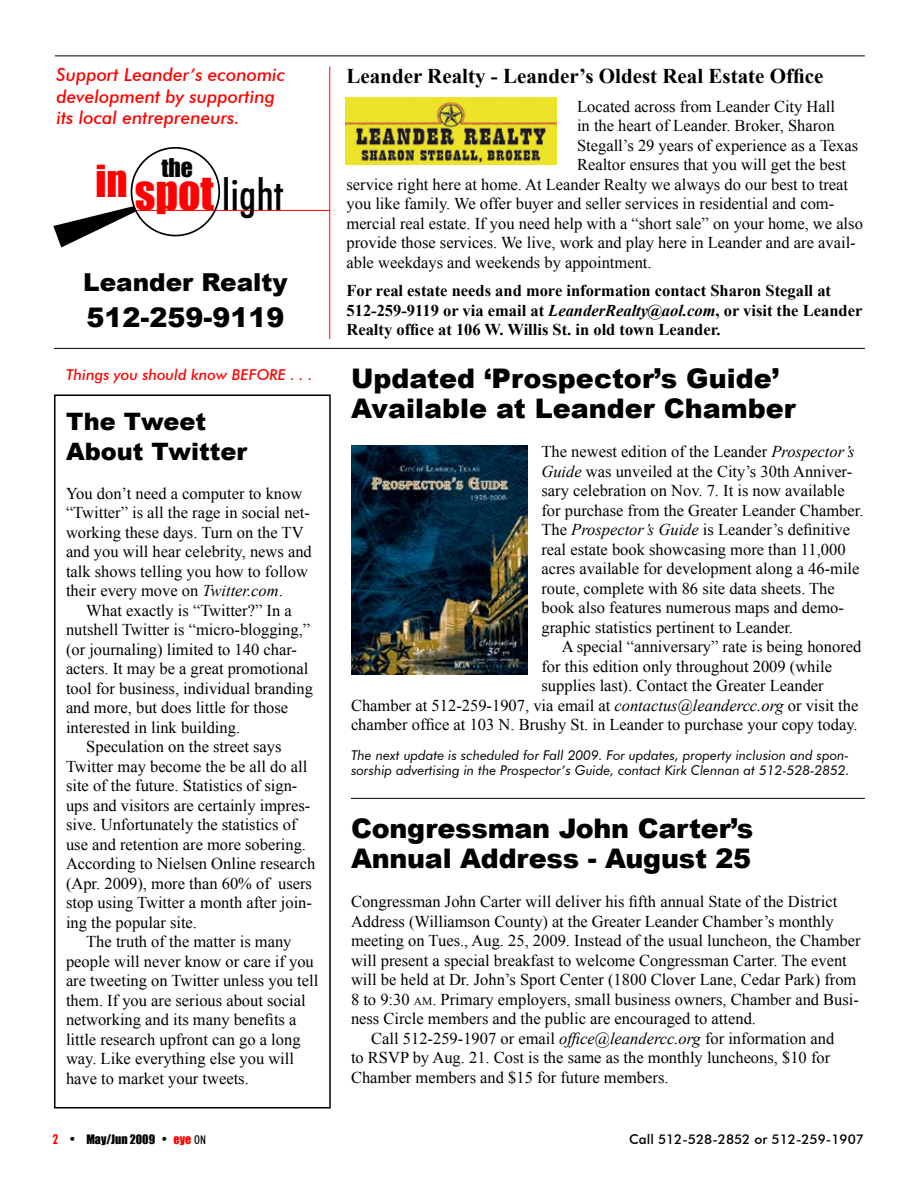
<style>
.page{position:relative;width:918px;height:1188px;background:#fff}
.page>*{position:absolute;margin:0;border:0;box-sizing:border-box;transform-origin:0 0}
.t1{font:500 condensed 43.8px "Futura BT";color:#000}
.t2{font:900 27px/30px "Arial";color:#000}
.t3{font:900 24.75px "Arial";color:#000}
.t4{font:900 24px/30px "Arial";color:#000}
.t5{font:23.55px "Impact";color:#000}
.t6{font:700 21px "Times New Roman";color:#000}
.t7{font:italic 500 18px/21.6px "Futura BT";color:#f00}
.t8{font:16.5px/19.5px "Times New Roman";color:#000}
.t9{font:700 16.5px/19.5px "Times New Roman";color:#000}
.t10{font:italic 500 15px "Futura BT";color:#f00}
.t11{font:italic 13.5px/15px "Futura BT";color:#000}
.t12{font:500 13.5px "Futura BT";color:#000}
.t13{font:12px "Impact";color:#000}
.s1{font-family:"Impact";font-weight:400;font-stretch:normal;color:#f00}
.s2{font-style:italic}
.s3{font-size:11.55px}
.s4{font-family:"Futura BT";font-weight:700;font-stretch:condensed;font-size:13.5px;color:#f00}
.s5{font-family:"Futura BT";font-weight:700;font-stretch:condensed;font-size:13.5px}
.s6{font-family:"Futura BT";font-weight:300;font-stretch:condensed;font-size:13.5px}
.s7{color:#f00}
.s8{font-family:"Futura BT";font-weight:500;font-stretch:condensed}
</style>
<div class="page">
<div style="left:54px;top:394px;width:277px;height:714px;border:2px solid #000"></div>
<hr style="left:55px;top:56px;width:810px;height:1px;background:#000">
<hr style="left:54px;top:348px;width:811px;height:1px;background:#000">
<hr style="left:329px;top:66px;width:1px;height:273px;background:#f00">
<svg style="left:53px;top:184px;width:128px;height:63px"></svg>
<div style="left:131px;top:148px;width:88px;height:88px;background:#fff;border-radius:50%"></div>
<hr style="left:136px;top:210px;width:194px;height:1px;background:#f00">
<div style="left:131px;top:147px;width:89px;height:89px;border:2px solid #000;border-radius:50%"></div>
<hr style="left:351px;top:798px;width:514px;height:1px;background:#000">
<img style="left:351px;top:446px;width:177px;height:228px">
<img style="left:345px;top:98px;width:212px;height:66px">
<p class="t7" style="left:56px;top:64px;width:230px">Support Leander’s economic development by supporting its local entrepreneurs.</p>
<h3 class="t5" style="left:161px;top:150px;width:33px">the</h3>
<h1 class="t1" style="left:95px;top:168px;width:190px"><sup>in</sup> <span class="s1">spot</span> light</h1>
<h3 class="t3" style="left:83px;top:264px;width:206px">Leander Realty</h3>
<h2 class="t2" style="left:86px;top:301px;width:200px">512-259-9119</h2>
<p class="t10" style="left:66px;top:366px;width:248px">Things you should know BEFORE . . .</p>
<h3 class="t4" style="left:66px;top:406px;width:183px">The Tweet<br>About Twitter</h3>
<p class="t8" style="left:66px;top:483px;width:247px">You don’t need a computer to know “Twitter” is all the rage in social net&shy;working these days. Turn on the TV and you will hear celebrity, news and talk shows telling you how to follow their every move on <span class="s2">Twitter.com</span>.</p>
<p class="t8" style="left:86px;top:600px;width:207px">What exactly is “Twitter?” In a</p>
<p class="t8" style="left:66px;top:620px;width:246px">nutshell Twitter is “micro-blogging,”</p>
<p class="t8" style="left:66px;top:639px;width:233px">(or journaling) limited to 140 char-</p>
<p class="t8" style="left:66px;top:659px;width:244px">acters. It may be a great promotional</p>
<p class="t8" style="left:66px;top:678px;width:249px">tool for business, individual branding</p>
<p class="t8" style="left:66px;top:698px;width:224px">and more, but does little for those</p>
<p class="t8" style="left:66px;top:717px;width:176px">interested in link building.</p>
<p class="t8" style="left:86px;top:737px;width:197px">Speculation on the street says</p>
<p class="t8" style="left:66px;top:756px;width:243px">Twitter may become the be all do all</p>
<p class="t8" style="left:66px;top:776px;width:233px">site of the future. Statistics of sign-</p>
<p class="t8" style="left:66px;top:795px;width:246px">ups and visitors are certainly impres-</p>
<p class="t8" style="left:66px;top:815px;width:232px">sive. Unfortunately the statistics of</p>
<p class="t8" style="left:66px;top:834px;width:242px">use and retention are more sobering.</p>
<p class="t8" style="left:66px;top:854px;width:251px">According to Nielsen Online research</p>
<p class="t8" style="left:66px;top:873px;width:248px">(Apr. 2009), more than 60% of users</p>
<p class="t8" style="left:66px;top:893px;width:248px">stop using Twitter a month after join-</p>
<p class="t8" style="left:66px;top:912px;width:133px">ing the popular site.</p>
<p class="t8" style="left:86px;top:932px;width:207px">The truth of the matter is many</p>
<p class="t8" style="left:66px;top:951px;width:249px">people will never know or care if you</p>
<p class="t8" style="left:66px;top:971px;width:254px">are tweeting on Twitter unless you tell</p>
<p class="t8" style="left:66px;top:990px;width:241px">them. If you are serious about social</p>
<p class="t8" style="left:66px;top:1010px;width:232px">networking and its many benefits a</p>
<p class="t8" style="left:66px;top:1029px;width:236px">little research upfront can go a long</p>
<p class="t8" style="left:66px;top:1049px;width:230px">way. Like everything else you will</p>
<p class="t8" style="left:66px;top:1068px;width:184px">have to market your tweets.</p>
<p class="t6" style="left:346px;top:62px;width:478px">Leander Realty - Leander’s Oldest Real Estate Office</p>
<p class="t8" style="left:577px;top:96px;width:259px">Located across from Leander City Hall</p>
<p class="t8" style="left:577px;top:116px;width:259px">in the heart of Leander. Broker, Sharon</p>
<p class="t8" style="left:577px;top:135px;width:283px">Stegall’s 29 years of experience as a Texas</p>
<p class="t8" style="left:577px;top:155px;width:271px">Realtor ensures that you will get the best</p>
<p class="t8" style="left:346px;top:174px;width:503px">service right here at home. At Leander Realty we always do our best to treat</p>
<p class="t8" style="left:346px;top:194px;width:489px">you like family. We offer buyer and seller services in residential and com-</p>
<p class="t8" style="left:346px;top:213px;width:518px">mercial real estate. If you need help with a “short sale” on your home, we also</p>
<p class="t8" style="left:346px;top:233px;width:511px">provide those services. We live, work and play here in Leander and are avail-</p>
<p class="t8" style="left:346px;top:252px;width:307px">able weekdays and weekends by appointment.</p>
<p class="t9" style="left:346px;top:281px;width:517px">For real estate needs and more information contact Sharon Stegall at<br>512-259-9119 or via email at <span class="s2">LeanderRealty@aol.com</span>, or visit the Leander<br>Realty office at 106 W. Willis St. in old town Leander.</p>
<h2 class="t2" style="left:351px;top:363px;width:446px">Updated ‘Prospector’s Guide’<br>Available at Leander Chamber</h2>
<p class="t8" style="left:542px;top:442px;width:324px">The newest edition of the Leander <span class="s2">Prospector’s Guide</span> was unveiled at the City’s 30th Anniver&shy;sary celebration on Nov. 7. It is now available for purchase from the Greater Leander Chamber.<br>The <span class="s2">Prospector’s Guide</span> is Leander’s definitive real estate book showcasing more than 11,000 acres available for development along a 46-mile route, complete with 86 site data sheets. The book also features numerous maps and demo&shy;graphic statistics pertinent to Leander.</p>
<p class="t8" style="left:562px;top:637px;width:301px">A special “anniversary” rate is being honored</p>
<p class="t8" style="left:542px;top:656px;width:292px">for this edition only throughout 2009 (while</p>
<p class="t8" style="left:542px;top:676px;width:284px">supplies last). Contact the Greater Leander</p>
<p class="t8" style="left:351px;top:695px;width:509px">Chamber at 512-259-1907, via email at <span class="s2">contactus@leandercc.org</span> or visit the</p>
<p class="t8" style="left:351px;top:715px;width:508px">chamber office at 103 N. Brushy St. in Leander to purchase your copy today.</p>
<p class="t11" style="left:351px;top:748px;width:500px">The next update is scheduled for Fall 2009. For updates, property inclusion and spon&shy;sorship advertising in the Prospector’s Guide, contact Kirk Clennan at 512-528-2852.</p>
<h2 class="t2" style="left:351px;top:813px;width:404px">Congressman John Carter’s<br>Annual Address - August 25</h2>
<p class="t8" style="left:351px;top:892px;width:488px">Congressman John Carter will deliver his fifth annual State of the District</p>
<p class="t8" style="left:351px;top:911px;width:484px">Address (Williamson County) at the Greater Leander Chamber’s monthly</p>
<p class="t8" style="left:351px;top:931px;width:511px">meeting on Tues., Aug. 25, 2009. Instead of the usual luncheon, the Chamber</p>
<p class="t8" style="left:351px;top:950px;width:497px">will present a special breakfast to welcome Congressman Carter. The event</p>
<p class="t8" style="left:351px;top:970px;width:507px">will be held at Dr. John’s Sport Center (1800 Clover Lane, Cedar Park) from</p>
<p class="t8" style="left:351px;top:989px;width:510px">8 to 9:30 <span class="s3">am</span>. Primary employers, small business owners, Chamber and Busi-</p>
<p class="t8" style="left:351px;top:1009px;width:407px">ness Circle members and the public are encouraged to attend.</p>
<p class="t8" style="left:371px;top:1028px;width:465px">Call 512-259-1907 or email <span class="s2">office@leandercc.org</span> for information and</p>
<p class="t8" style="left:351px;top:1048px;width:481px">to RSVP by Aug. 21. Cost is the same as the monthly luncheons, $10 for</p>
<p class="t8" style="left:351px;top:1067px;width:319px">Chamber members and $15 for future members.</p>
<p class="t13" style="left:52px;top:1130px;width:155px"><span class="s4">2</span> <span class="s5">•</span> May/Jun 2009 <span class="s6">•</span> <span class="s7">eye</span> <span class="s8">ON</span></p>
<p class="t12" style="left:629px;top:1131px;width:236px">Call 512-528-2852 or 512-259-1907</p>
</div>
